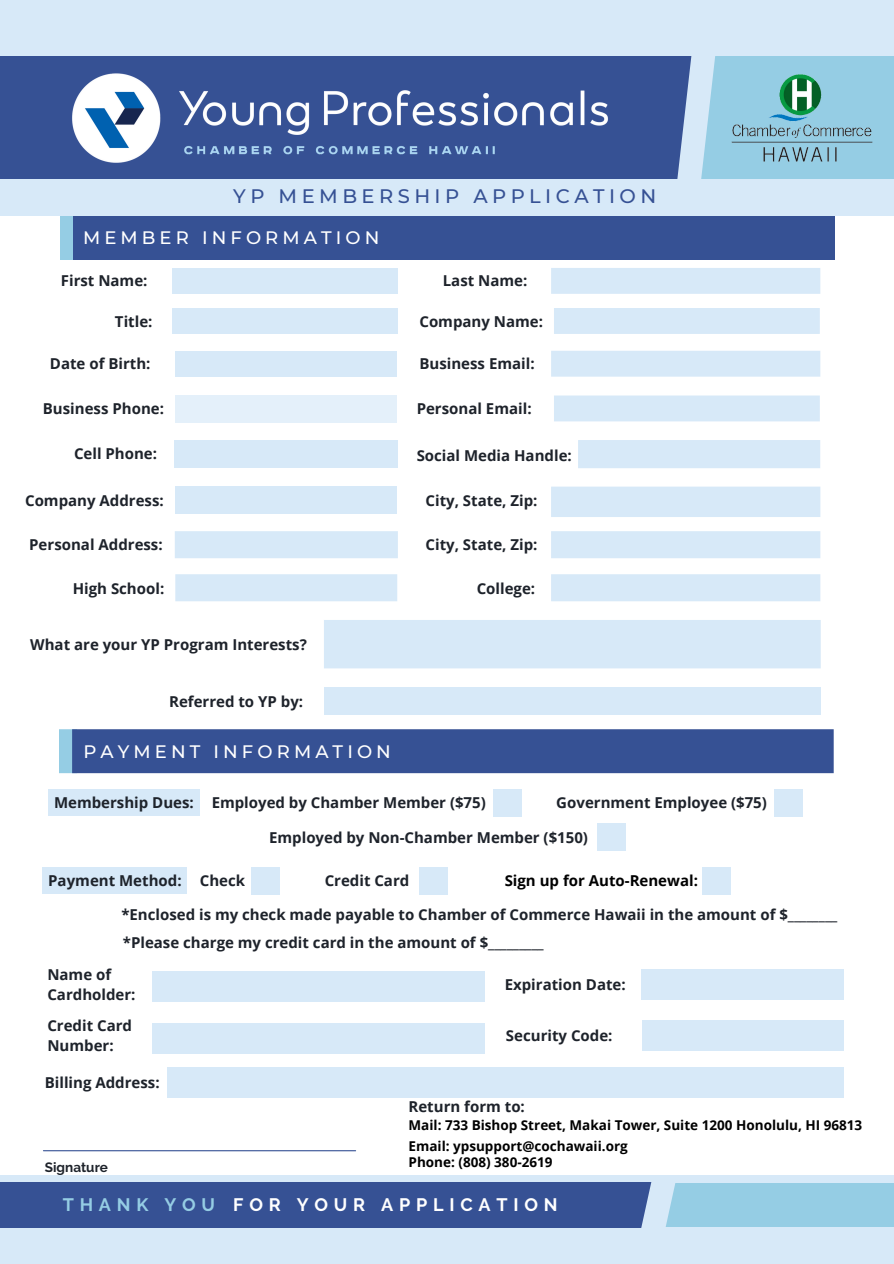
<style>
.page{position:relative;width:894px;height:1264px;background:#fff}
.page>*{position:absolute;margin:0;border:0;box-sizing:border-box;transform-origin:0 0}
.t1{font:500 19.5px "Montserrat";letter-spacing:.23em;color:#365194}
.t2{font:500 18px "Montserrat";letter-spacing:.23em;color:#fff}
.t3{font:700 18px "Raleway";letter-spacing:.32em;color:#fff}
.t4{font:700 18px "Raleway";letter-spacing:.32em;color:#95cde4}
.t5{font:700 15px/20.2px "Open Sans";color:#1e232b}
.t6{font:700 15px "Open Sans";color:#000}
.t7{font:700 13.5px "Open Sans";color:#000}
.t8{font:700 13.5px "Raleway";color:#1e232b}
</style>
<div class="page">
<div style="left:0;top:0;width:893px;height:216px;background:#d7e9f8"></div>
<div style="left:0;top:56px;width:695px;height:123px;background:#365194"></div>
<div style="left:0;top:1175px;width:893px;height:88px;background:#d7e9f8"></div>
<div style="left:0;top:1182px;width:656px;height:45px;background:#365194"></div>
<div style="left:653px;top:1182px;width:240px;height:44px;background:#95cde4"></div>
<div style="left:172px;top:268px;width:225px;height:26px;background:#d7e9f8"></div>
<div style="left:172px;top:308px;width:225px;height:26px;background:#d7e9f8"></div>
<div style="left:175px;top:351px;width:222px;height:25px;background:#d7e9f8"></div>
<div style="left:175px;top:486px;width:222px;height:27px;background:#d7e9f8"></div>
<div style="left:175px;top:395px;width:222px;height:27px;background:#e4f0fa"></div>
<div style="left:175px;top:440px;width:223px;height:27px;background:#d7e9f8"></div>
<div style="left:60px;top:216px;width:18px;height:44px;background:#95cde4"></div>
<div style="left:73px;top:216px;width:761px;height:44px;background:#365194"></div>
<div style="left:695px;top:56px;width:198px;height:123px;background:#95cde4"></div>
<svg style="left:677px;top:56px;width:38px;height:123px"></svg>
<svg style="left:624px;top:1182px;width:68px;height:46px"></svg>
<div style="left:175px;top:531px;width:223px;height:27px;background:#d7e9f8"></div>
<div style="left:175px;top:574px;width:222px;height:27px;background:#d7e9f8"></div>
<div style="left:551px;top:268px;width:269px;height:26px;background:#d7e9f8"></div>
<div style="left:554px;top:308px;width:265px;height:26px;background:#d7e9f8"></div>
<div style="left:551px;top:351px;width:269px;height:25px;background:#d7e9f8"></div>
<div style="left:554px;top:395px;width:265px;height:26px;background:#d7e9f8"></div>
<div style="left:578px;top:440px;width:242px;height:28px;background:#d7e9f8"></div>
<div style="left:551px;top:486px;width:269px;height:31px;background:#d7e9f8"></div>
<div style="left:551px;top:531px;width:269px;height:27px;background:#d7e9f8"></div>
<div style="left:551px;top:574px;width:269px;height:27px;background:#d7e9f8"></div>
<div style="left:324px;top:620px;width:496px;height:48px;background:#d7e9f8"></div>
<div style="left:59px;top:729px;width:18px;height:44px;background:#95cde4"></div>
<div style="left:72px;top:729px;width:761px;height:44px;background:#365194"></div>
<img style="left:72px;top:73px;width:536px;height:90px">
<div style="left:597px;top:823px;width:28px;height:27px;background:#d7e9f8"></div>
<div style="left:773px;top:789px;width:29px;height:27px;background:#d7e9f8"></div>
<div style="left:493px;top:789px;width:28px;height:27px;background:#d7e9f8"></div>
<img style="left:731px;top:74px;width:142px;height:88px">
<div style="left:48px;top:789px;width:151px;height:26px;background:#d7e9f8"></div>
<div style="left:42px;top:867px;width:145px;height:26px;background:#d7e9f8"></div>
<div style="left:252px;top:867px;width:28px;height:27px;background:#d7e9f8"></div>
<div style="left:419px;top:867px;width:28px;height:27px;background:#d7e9f8"></div>
<div style="left:152px;top:971px;width:332px;height:30px;background:#d7e9f8"></div>
<div style="left:640px;top:969px;width:203px;height:30px;background:#d7e9f8"></div>
<div style="left:152px;top:1023px;width:332px;height:30px;background:#d7e9f8"></div>
<div style="left:642px;top:1019px;width:201px;height:31px;background:#d7e9f8"></div>
<div style="left:167px;top:1067px;width:676px;height:31px;background:#d7e9f8"></div>
<hr style="left:43px;top:1150px;width:312px;height:1px;background:#365194">
<div style="left:702px;top:867px;width:28px;height:27px;background:#d7e9f8"></div>
<div style="left:324px;top:687px;width:496px;height:27px;background:#d7e9f8"></div>
<p class="t1" style="left:233px;top:184px;width:424px">YP MEMBERSHIP APPLICATION</p>
<p class="t2" style="left:83px;top:226px;width:298px">MEMBER INFORMATION</p>
<p class="t5" style="left:61px;top:270px;width:88px">First Name:</p>
<p class="t5" style="left:115px;top:310px;width:39px">Title:</p>
<p class="t5" style="left:50px;top:353px;width:102px">Date of Birth:</p>
<p class="t5" style="left:43px;top:398px;width:123px">Business Phone:</p>
<p class="t5" style="left:74px;top:443px;width:85px">Cell Phone:</p>
<p class="t5" style="left:25px;top:490px;width:140px">Company Address:</p>
<p class="t5" style="left:29px;top:534px;width:135px">Personal Address:</p>
<p class="t5" style="left:73px;top:577px;width:93px">High School:</p>
<p class="t5" style="left:30px;top:633px;width:278px">What are your YP Program Interests?</p>
<p class="t5" style="left:169px;top:691px;width:135px">Referred to YP by:</p>
<p class="t2" style="left:83px;top:740px;width:309px">PAYMENT INFORMATION</p>
<p class="t5" style="left:442px;top:270px;width:86px">Last Name:</p>
<p class="t5" style="left:419px;top:310px;width:125px">Company Name:</p>
<p class="t5" style="left:419px;top:353px;width:117px">Business Email:</p>
<p class="t5" style="left:416px;top:398px;width:116px">Personal Email:</p>
<p class="t5" style="left:416px;top:444px;width:156px">Social Media Handle:</p>
<p class="t5" style="left:425px;top:490px;width:113px">City, State, Zip:</p>
<p class="t5" style="left:425px;top:534px;width:113px">City, State, Zip:</p>
<p class="t5" style="left:476px;top:577px;width:60px">College:</p>
<p class="t5" style="left:54px;top:792px;width:141px">Membership Dues:</p>
<p class="t5" style="left:211px;top:792px;width:275px">Employed by Chamber Member ($75)</p>
<p class="t5" style="left:556px;top:792px;width:212px">Government Employee ($75)</p>
<p class="t5" style="left:269px;top:827px;width:320px">Employed by Non-Chamber Member ($150)</p>
<p class="t6" style="left:504px;top:870px;width:195px">Sign up for Auto-Renewal:</p>
<p class="t5" style="left:48px;top:870px;width:135px">Payment Method:</p>
<p class="t5" style="left:200px;top:870px;width:47px">Check</p>
<p class="t5" style="left:324px;top:870px;width:86px">Credit Card</p>
<p class="t5" style="left:121px;top:904px;width:717px">*Enclosed is my check made payable to Chamber of Commerce Hawaii in the amount of $________</p>
<p class="t5" style="left:123px;top:932px;width:422px">*Please charge my credit card in the amount of $_________</p>
<p class="t5" style="left:47px;top:963px;width:90px">Name of<br>Cardholder:</p>
<p class="t5" style="left:504px;top:974px;width:122px">Expiration Date:</p>
<p class="t5" style="left:47px;top:1014px;width:86px">Credit Card</p>
<p class="t5" style="left:47px;top:1034px;width:68px">Number:</p>
<p class="t5" style="left:506px;top:1024px;width:108px">Security Code:</p>
<p class="t5" style="left:45px;top:1072px;width:116px">Billing Address:</p>
<p class="t8" style="left:45px;top:1159px;width:65px">Signature</p>
<p class="t5" style="left:408px;top:1096px;width:118px">Return form to:</p>
<p class="t7" style="left:408px;top:1115px;width:455px">Mail: 733 Bishop Street, Makai Tower, Suite 1200 Honolulu, HI 96813</p>
<p class="t7" style="left:408px;top:1136px;width:221px">Email: ypsupport@cochawaii.org</p>
<p class="t7" style="left:408px;top:1152px;width:145px">Phone: (808) 380-2619</p>
<p class="t4" style="left:63px;top:1193px;width:154px">THANK YOU</p>
<p class="t3" style="left:233px;top:1193px;width:326px">FOR YOUR APPLICATION</p>
</div>
